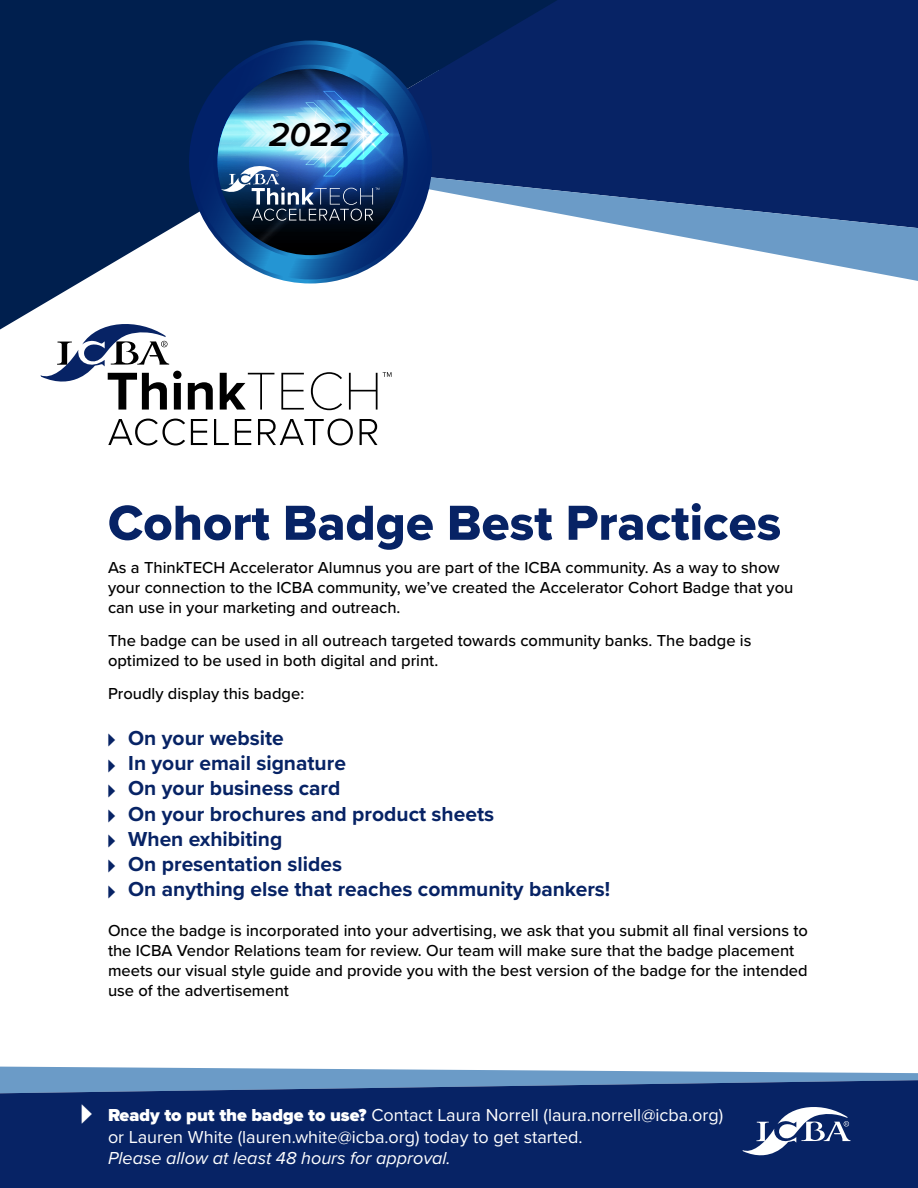
<style>
.page{position:relative;width:918px;height:1188px;background:#fff}
.page>*{position:absolute;margin:0;border:0;box-sizing:border-box;transform-origin:0 0}
.t1{font:51px "Proxima Nova Extrabld";color:#072365}
.t2{font:italic 600 34.2px "Proxima Nova";color:#000}
.t3{font:700 21px/25.2px "Proxima Nova";color:#072365;scale:.6 1}
.t4{font:18px/21.6px "Proxima Nova";color:#fff}
.t5{font:italic 18px "Proxima Nova";color:#fff}
.t6{font:500 16.5px/19.8px "Proxima Nova";color:#000}
.s1{font-size:31.5px}
.s2{font-weight:900}
</style>
<div class="page">
<svg style="left:0;top:1066px;width:918px;height:14px"></svg>
<svg style="left:0;top:1080px;width:918px;height:108px;fill:#072365"></svg>
<svg style="left:742px;top:1102px;width:109px;height:62px"></svg>
<div style="left:558px;top:0;width:360px;height:162px;background:#072365"></div>
<svg style="left:0;top:0;width:558px;height:330px;fill:#001f4e"></svg>
<svg style="left:432px;top:162px;width:486px;height:119px"></svg>
<svg style="left:188px;top:382px;width:25px;height:28px"></svg>
<svg style="left:220px;top:373px;width:54px;height:37px"></svg>
<svg style="left:281px;top:373px;width:23px;height:37px"></svg>
<svg style="left:311px;top:372px;width:31px;height:38px"></svg>
<svg style="left:349px;top:372px;width:43px;height:38px"></svg>
<svg style="left:40px;top:318px;width:142px;height:92px"></svg>
<svg style="left:108px;top:419px;width:77px;height:27px"></svg>
<svg style="left:191px;top:419px;width:16px;height:26px"></svg>
<svg style="left:214px;top:419px;width:15px;height:26px"></svg>
<svg style="left:235px;top:419px;width:16px;height:26px"></svg>
<svg style="left:258px;top:419px;width:95px;height:27px"></svg>
<svg style="left:360px;top:419px;width:18px;height:26px"></svg>
<img style="left:182px;top:27px;width:250px;height:257px">
<h2 class="t2" style="left:269px;top:109px;width:84px">2022</h2>
<h1 class="t1" style="left:108px;top:485px;width:675px">Cohort Badge Best Practices</h1>
<p class="t6" style="left:108px;top:557px;width:687px">As a ThinkTECH Accelerator Alumnus you are part of the ICBA community. As a way to show your connection to the ICBA community, we’ve created the Accelerator Cohort Badge that you can use in your marketing and outreach.</p>
<p class="t6" style="left:108px;top:630px;width:645px">The badge can be used in all outreach targeted towards community banks. The badge is optimized to be used in both digital and print.</p>
<p class="t6" style="left:108px;top:683px;width:198px">Proudly display this badge:</p>
<p class="t3" style="left:108px;top:725px;width:839px">⊲ On your website<br>⊲ In your email signature<br>⊲ On your business card<br>⊲ On your brochures and product sheets<br>⊲ When exhibiting<br>⊲ On presentation slides<br>⊲ On anything else that reaches community bankers!</p>
<p class="t6" style="left:108px;top:920px;width:701px">Once the badge is incorporated into your advertising, we ask that you submit all final versions to the ICBA Vendor Relations team for review. Our team will make sure that the badge placement meets our visual style guide and provide you with the best version of the badge for the intended use of the advertisement</p>
<p class="t4" style="left:108px;top:1104px;width:617px;text-indent:-27px"><span class="s1">⊲</span> <span class="s2">Ready to put the badge to use?</span> Contact Laura Norrell (laura.norrell@icba.org) or Lauren White (lauren.white@icba.org) today to get started.</p>
<p class="t5" style="left:108px;top:1145px;width:344px">Please allow at least 48 hours for approval.</p>
</div>
